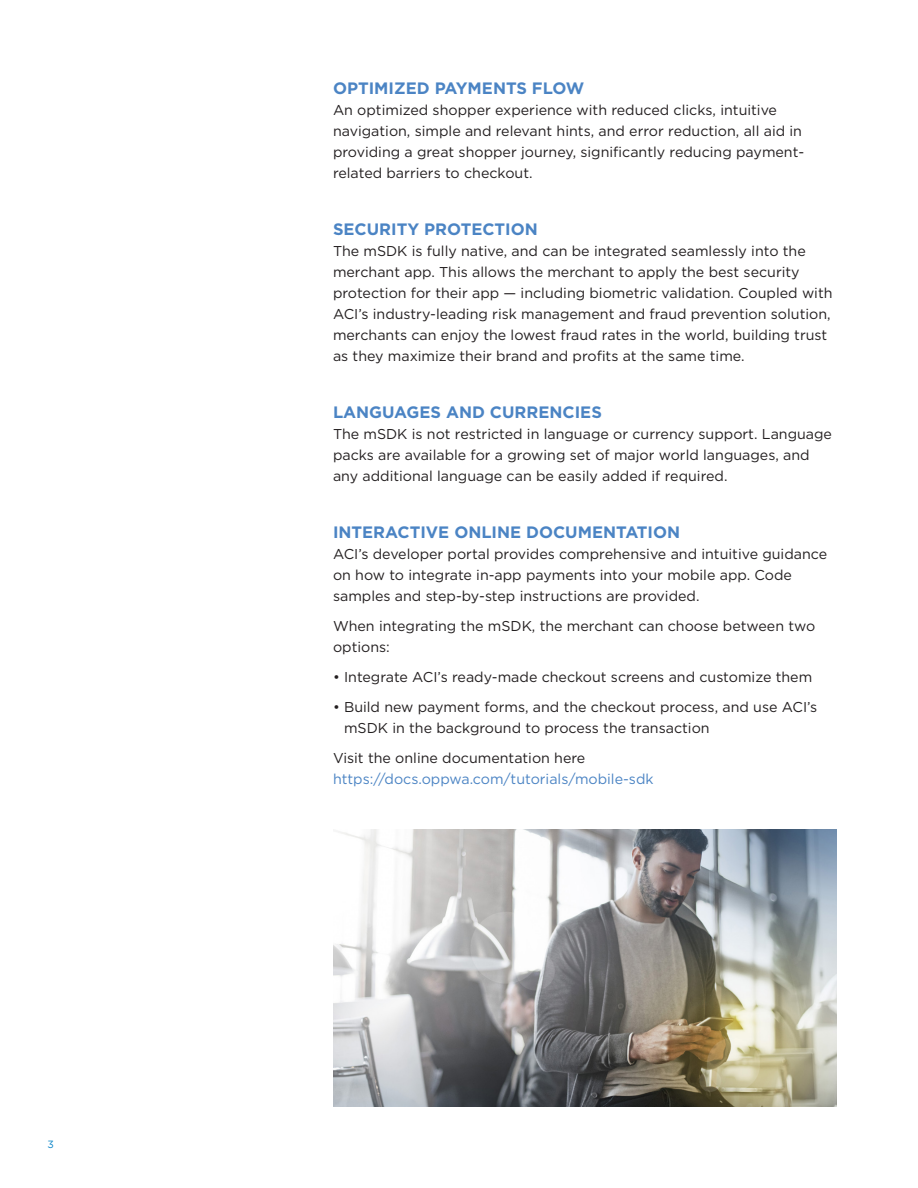
<style>
.page{position:relative;width:918px;height:1188px;background:#fff}
.page>*{position:absolute;margin:0;border:0;box-sizing:border-box;transform-origin:0 0}
.subhead_-_small{font:700 16.5px "Gotham HTF";color:#4b84c4}
.body_text{font:14.25px/21px "Gotham HTF";color:#231f20}
.body_text-2{font:14.25px/21px "Gotham HTF";color:#4b84c4}
.t1{font:10.5px "Gotham HTF";color:#0c85c8}
.s1{color:#231f20}
</style>
<div class="page">
<img style="left:333px;top:829px;width:504px;height:278px">
<p class="t1" style="left:48px;top:1139px;width:8px">3</p>
<p class="subhead_-_small" style="left:333px;top:78px;width:253px">OPTIMIZED PAYMENTS FLOW</p>
<p class="body_text" style="left:333px;top:99px;width:473px">An optimized shopper experience with reduced clicks, intuitive navigation, simple and relevant hints, and error reduction, all aid in providing a great shopper journey, significantly reducing payment&shy;related barriers to checkout.</p>
<p class="subhead_-_small" style="left:333px;top:219px;width:206px">SECURITY PROTECTION</p>
<p class="body_text" style="left:333px;top:240px;width:501px">The mSDK is fully native, and can be integrated seamlessly into the merchant app. This allows the merchant to apply the best security protection for their app — including biometric validation. Coupled with ACI’s industry-leading risk management and fraud prevention solution, merchants can enjoy the lowest fraud rates in the world, building trust as they maximize their brand and profits at the same time.</p>
<p class="subhead_-_small" style="left:333px;top:402px;width:270px">LANGUAGES AND CURRENCIES</p>
<p class="body_text" style="left:333px;top:423px;width:501px">The mSDK is not restricted in language or currency support. Language packs are available for a growing set of major world languages, and any additional language can be easily added if required.</p>
<p class="subhead_-_small" style="left:333px;top:522px;width:349px">INTERACTIVE ONLINE DOCUMENTATION</p>
<p class="body_text" style="left:333px;top:543px;width:496px">ACI’s developer portal provides comprehensive and intuitive guidance on how to integrate in-app payments into your mobile app. Code samples and step-by-step instructions are provided.</p>
<p class="body_text" style="left:333px;top:615px;width:484px">When integrating the mSDK, the merchant can choose between two options:</p>
<p class="body_text" style="left:333px;top:666px;width:481px">• Integrate ACI’s ready-made checkout screens and customize them</p>
<p class="body_text" style="left:344px;top:696px;width:475px;text-indent:-11px">• Build new payment forms, and the checkout process, and use ACI’s mSDK in the background to process the transaction</p>
<p class="body_text-2" style="left:333px;top:747px;width:322px"><span class="s1">Visit the online documentation here </span>https://docs.oppwa.com/tutorials/mobile-sdk</p>
</div>
